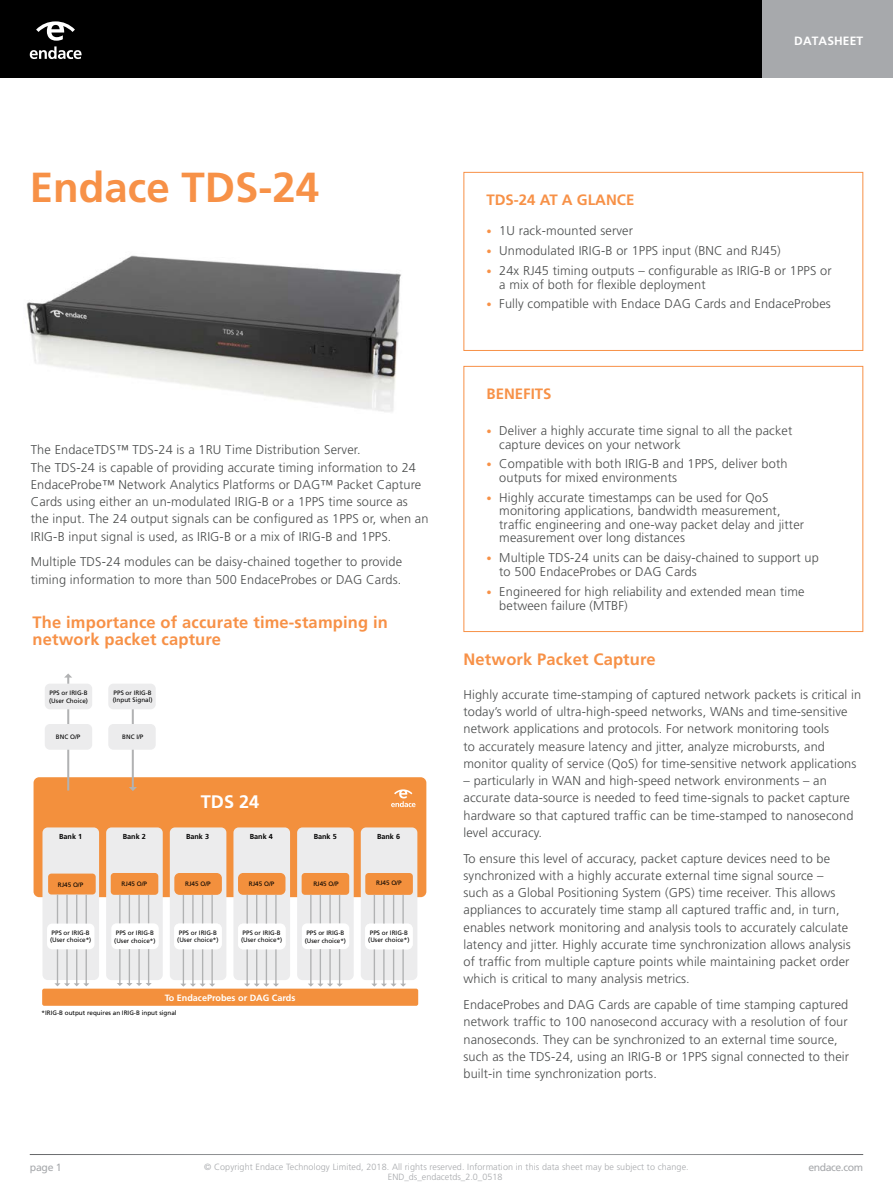
<style>
.page{position:relative;width:893px;height:1188px;background:#fff}
.page>*{position:absolute;margin:0;border:0;box-sizing:border-box;transform-origin:0 0}
.t1{font:700 42px "Frutiger LT Std";color:#f79147}
.t2{font:700 18.15px "Frutiger LT Std";color:#fff}
.t3{font:700 16.5px/17.2px "Frutiger LT Std";letter-spacing:.01em;color:#f79147}
.t4{font:700 15px "Frutiger LT Std";color:#f79147}
.t5{font:300 12.75px/17.2px "Frutiger LT Std";letter-spacing:.01em;color:#4b4d4d}
.t6{font:700 12px "Frutiger LT Std";letter-spacing:.01em;color:#fff}
.t7{font:10.5px "Frutiger LT Std";letter-spacing:-.04em;color:#a7a9ac}
.t8{font:300 9px "Frutiger LT Std";letter-spacing:.01em;color:#a7a9ac}
.t9{font:700 9px "Frutiger LT Std";color:#fff}
.t10{font:700 7.2px "Frutiger LT Std";color:#000}
.t11{font:6.3px/7.6px "Frutiger LT Std";color:#000}
.s1{font-size:10.5px;color:#f79147}
</style>
<div class="page">
<div style="left:0;top:0;width:893px;height:78px;background:#000"></div>
<svg style="left:30px;top:21px;width:52px;height:38px"></svg>
<div style="left:762px;top:0;width:131px;height:78px;background:#a7a9ac"></div>
<img style="left:26px;top:255px;width:375px;height:157px">
<div style="left:463px;top:366px;width:400px;height:266px;border:1px solid #f79147"></div>
<div style="left:463px;top:172px;width:400px;height:179px;border:1px solid #f79147"></div>
<div style="left:34px;top:777px;width:392px;height:120px;background:#f3903d;border-radius:6px"></div>
<svg style="left:391px;top:789px;width:25px;height:18px"></svg>
<div style="left:42px;top:989px;width:376px;height:17px;background:#f3903d;border-radius:2px"></div>
<svg style="left:42px;top:827px;width:57px;height:159px"></svg>
<div style="left:47px;top:924px;width:47px;height:25px;background:#fff;border-radius:5px"></div>
<svg style="left:106px;top:827px;width:57px;height:159px"></svg>
<div style="left:111px;top:923px;width:48px;height:26px;background:#fff;border-radius:5px"></div>
<svg style="left:170px;top:827px;width:56px;height:160px"></svg>
<svg style="left:233px;top:827px;width:57px;height:160px"></svg>
<svg style="left:297px;top:827px;width:57px;height:160px"></svg>
<svg style="left:361px;top:827px;width:56px;height:160px"></svg>
<div style="left:365px;top:924px;width:47px;height:25px;background:#fff;border-radius:5px"></div>
<div style="left:302px;top:923px;width:47px;height:26px;background:#fff;border-radius:5px"></div>
<div style="left:238px;top:924px;width:48px;height:25px;background:#fff;border-radius:5px"></div>
<div style="left:174px;top:924px;width:48px;height:25px;background:#fff;border-radius:5px"></div>
<hr style="left:132px;top:695px;width:2px;height:94px;background:#b1b2b3">
<hr style="left:67px;top:675px;width:2px;height:116px;background:#b1b2b3">
<div style="left:45px;top:724px;width:47px;height:26px;background:#ececed;border-radius:5px"></div>
<div style="left:108px;top:724px;width:48px;height:26px;background:#ececed;border-radius:5px"></div>
<div style="left:45px;top:684px;width:47px;height:25px;background:#ececed;border-radius:5px"></div>
<div style="left:108px;top:684px;width:48px;height:25px;background:#ececed;border-radius:5px"></div>
<svg style="left:129px;top:787px;width:8px;height:4px"></svg>
<svg style="left:64px;top:674px;width:8px;height:4px"></svg>
<p class="t6" style="left:794px;top:34px;width:70px">DATASHEET</p>
<h1 class="t1" style="left:30px;top:163px;width:291px">Endace TDS-24</h1>
<p class="t5" style="left:31px;top:442px;width:399px">The EndaceTDS™ TDS-24 is a 1RU Time Distribution Server.<br>The TDS-24 is capable of providing accurate timing information to 24<br>EndaceProbe™ Network Analytics Platforms or DAG™ Packet Capture Cards using either an un-modulated IRIG-B or a 1PPS time source as the input. The 24 output signals can be configured as 1PPS or, when an IRIG-B input signal is used, as IRIG-B or a mix of IRIG-B and 1PPS.</p>
<p class="t5" style="left:31px;top:554px;width:373px">Multiple TDS-24 modules can be daisy-chained together to provide timing information to more than 500 EndaceProbes️ or DAG Cards.</p>
<p class="t3" style="left:33px;top:613px;width:357px">The importance of accurate time-stamping in network packet capture</p>
<p class="t11" style="left:49px;top:689px;width:40px">PPS or IRIG-B (User Choice)</p>
<p class="t11" style="left:113px;top:689px;width:41px">PPS or IRIG-B (Input Signal)</p>
<p class="t11" style="left:56px;top:733px;width:26px">BNC O/P</p>
<p class="t11" style="left:122px;top:733px;width:23px">BNC I/P</p>
<h2 class="t2" style="left:201px;top:791px;width:60px">TDS 24</h2>
<p class="t10" style="left:59px;top:832px;width:24px">Bank 1</p>
<p class="t10" style="left:123px;top:832px;width:24px">Bank 2</p>
<p class="t10" style="left:314px;top:832px;width:24px">Bank 5</p>
<p class="t10" style="left:186px;top:832px;width:24px">Bank 3</p>
<p class="t10" style="left:250px;top:832px;width:24px">Bank 4</p>
<p class="t10" style="left:377px;top:832px;width:24px">Bank 6</p>
<p class="t11" style="left:58px;top:881px;width:27px">RJ45 O/P</p>
<p class="t11" style="left:122px;top:880px;width:27px">RJ45 O/P</p>
<p class="t11" style="left:185px;top:880px;width:27px">RJ45 O/P</p>
<p class="t11" style="left:249px;top:880px;width:27px">RJ45 O/P</p>
<p class="t11" style="left:313px;top:880px;width:27px">RJ45 O/P</p>
<p class="t11" style="left:376px;top:879px;width:27px">RJ45 O/P</p>
<p class="t11" style="left:241px;top:929px;width:43px">PPS or IRIG-B (User choice*)</p>
<p class="t11" style="left:177px;top:929px;width:43px">PPS or IRIG-B (User choice*)</p>
<p class="t11" style="left:50px;top:929px;width:43px">PPS or IRIG-B (User choice*)</p>
<p class="t11" style="left:114px;top:929px;width:43px">PPS or IRIG-B (User choice*)</p>
<p class="t11" style="left:368px;top:929px;width:43px">PPS or IRIG-B (User choice*)</p>
<p class="t11" style="left:305px;top:929px;width:43px">PPS or IRIG-B (User choice*)</p>
<p class="t9" style="left:165px;top:992px;width:132px">To EndaceProbes or DAG Cards</p>
<p class="t11" style="left:42px;top:1009px;width:137px">*IRIG-B output requires an IRIG-B input signal</p>
<p class="t4" style="left:486px;top:190px;width:149px">TDS-24 AT A GLANCE</p>
<p class="t5" style="left:486px;top:223px;width:148px"><span class="s1">•</span> 1U rack-mounted server</p>
<p class="t5" style="left:486px;top:242px;width:296px"><span class="s1">•</span> Unmodulated IRIG-B or 1PPS input (BNC and RJ45)</p>
<p class="t5" style="left:499px;top:264px;width:334px;line-height:13.5px;text-indent:-13px"><span class="s1">•</span> 24x RJ45 timing outputs – configurable as IRIG-B or 1PPS or a mix of both for flexible deployment</p>
<p class="t5" style="left:486px;top:296px;width:346px"><span class="s1">•</span> Fully compatible with Endace DAG Cards and EndaceProbes</p>
<p class="t4" style="left:486px;top:385px;width:67px">BENEFITS</p>
<p class="t5" style="left:499px;top:424px;width:295px;line-height:13.5px;text-indent:-13px"><span class="s1">•</span> Deliver a highly accurate time signal to all the packet capture devices on your network</p>
<p class="t5" style="left:499px;top:457px;width:290px;line-height:13.5px;text-indent:-13px"><span class="s1">•</span> Compatible with both IRIG-B and 1PPS, deliver both outputs for mixed environments</p>
<p class="t5" style="left:499px;top:491px;width:306px;line-height:13.5px;text-indent:-13px"><span class="s1">•</span> Highly accurate timestamps can be used for QoS monitoring applications, bandwidth measurement, traffic engineering and one-way packet delay and jitter measurement over long distances</p>
<p class="t5" style="left:499px;top:551px;width:321px;line-height:13.5px;text-indent:-13px"><span class="s1">•</span> Multiple TDS-24 units can be daisy-chained to support up to 500 EndaceProbes or DAG Cards</p>
<p class="t5" style="left:499px;top:584px;width:307px;line-height:14.4px;text-indent:-13px"><span class="s1">•</span> Engineered for high reliability and extended mean time between failure (MTBF)</p>
<p class="t3" style="left:463px;top:651px;width:194px">Network Packet Capture</p>
<p class="t5" style="left:463px;top:686px;width:399px">Highly accurate time-stamping of captured network packets is critical in today’s world of ultra-high-speed networks, WANs and time-sensitive network applications and protocols. For network monitoring tools<br>to accurately measure latency and jitter, analyze microbursts, and monitor quality of service (QoS) for time-sensitive network applications</p>
<p class="t5" style="left:463px;top:772px;width:391px">– particularly in WAN and high-speed network environments – an accurate data-source is needed to feed time-signals to packet capture hardware so that captured traffic can be time-stamped to nanosecond level accuracy.</p>
<p class="t5" style="left:463px;top:850px;width:389px">To ensure this level of accuracy, packet capture devices need to be synchronized with a highly accurate external time signal source – such as a Global Positioning System (GPS) time receiver. This allows appliances to accurately time stamp all captured traffic and, in turn, enables network monitoring and analysis tools to accurately calculate latency and jitter. Highly accurate time synchronization allows analysis of traffic from multiple capture points while maintaining packet order which is critical to many analysis metrics.</p>
<p class="t5" style="left:463px;top:996px;width:387px">EndaceProbes and DAG Cards are capable of time stamping captured network traffic to 100 nanosecond accuracy with a resolution of four nanoseconds. They can be synchronized to an external time source, such as the TDS-24, using an IRIG-B or 1PPS signal connected to their built-in time synchronization ports.</p>
<p class="t8" style="left:204px;top:1162px;width:486px">© Copyright Endace Technology Limited, 2018. All rights reserved. Information in this data sheet may be subject to change.</p>
<p class="t7" style="left:30px;top:1161px;width:33px">page 1</p>
<p class="t7" style="left:808px;top:1161px;width:56px">endace.com</p>
<p class="t8" style="left:388px;top:1171px;width:116px">END_ds_endacetds_2.0_0518</p>
</div>
